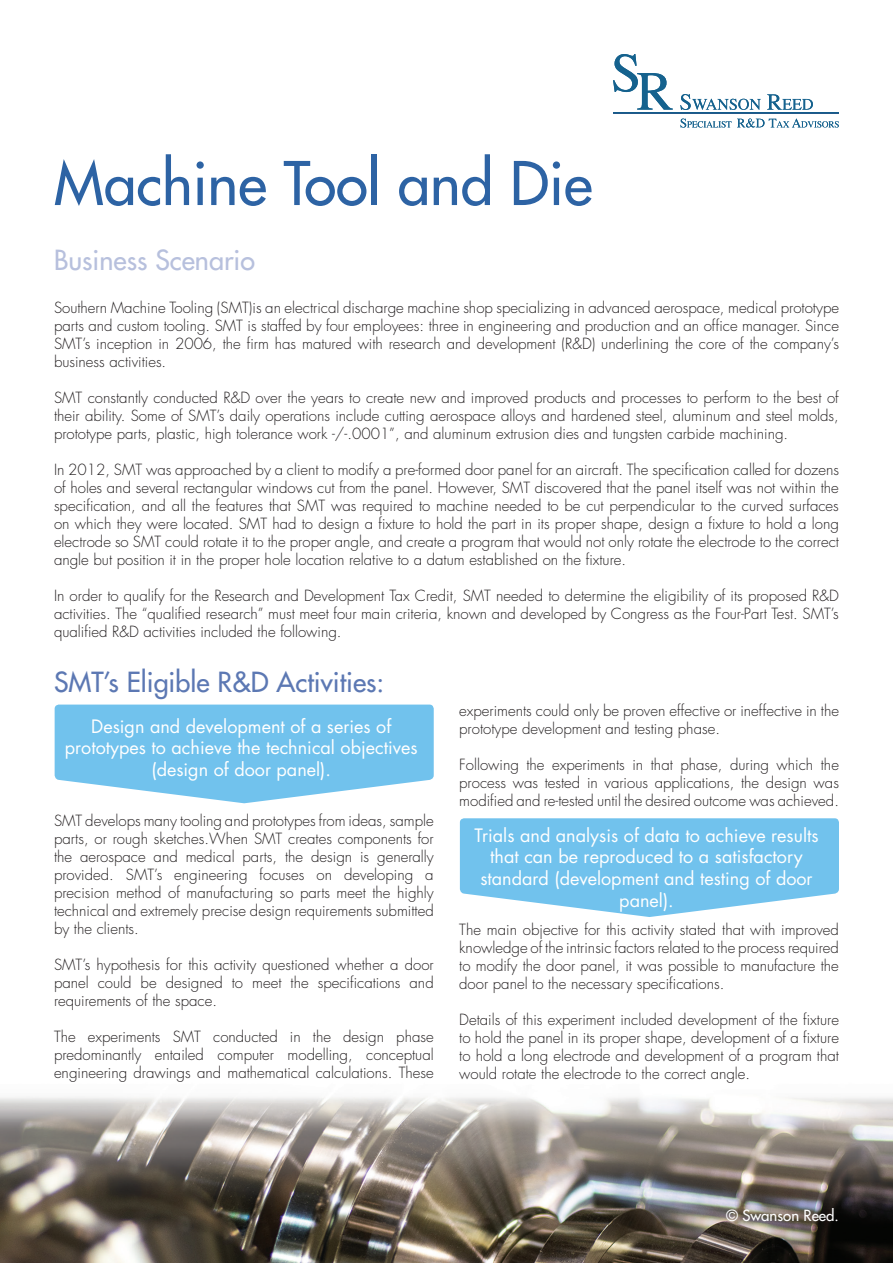
<style>
.page{position:relative;width:893px;height:1263px;background:#fff}
.page>*{position:absolute;margin:0;border:0;box-sizing:border-box;transform-origin:0 0}
.t1{font:500 58.5px "Futura Std";color:#2d63a4}
.t2{font:500 27px "Futura Std";color:#5c78b3}
.t3{font:500 27px "Futura Std";color:#b7c0dd}
.t4{font:18px/21.6px "Futura Std";color:#fff;text-align:center}
.t5{font:300 15px/18px "Futura Std";color:#231f20;text-align:justify}
.t6{font:500 15px "Futura Std";color:#fff}
</style>
<div class="page">
<img style="left:0;top:1097px;width:893px;height:166px">
<div style="left:55px;top:704px;width:379px;height:76px;background:#71c2ed;border-radius:4px"></div>
<div style="left:460px;top:818px;width:379px;height:76px;background:#71c2ed;border-radius:4px"></div>
<svg style="left:680px;top:119px;width:51px;height:9px"></svg>
<svg style="left:613px;top:54px;width:60px;height:56px"></svg>
<svg style="left:680px;top:94px;width:81px;height:16px"></svg>
<svg style="left:767px;top:94px;width:46px;height:16px"></svg>
<hr style="left:613px;top:112px;width:226px;height:2px;background:#15628e">
<svg style="left:737px;top:119px;width:102px;height:9px"></svg>
<h1 class="t1" style="left:54px;top:147px;width:540px">Machine Tool and Die</h1>
<h2 class="t3" style="left:54px;top:243px;width:202px">Business Scenario</h2>
<p class="t5" style="left:54px;top:299px;width:786px">Southern Machine Tooling (SMT)is an electrical discharge machine shop specializing in advanced aerospace, medical prototype parts and custom tooling. SMT is staffed by four employees: three in engineering and production and an office manager. Since SMT’s inception in 2006, the firm has matured with research and development (R&amp;D) underlining the core of the company’s business activities.</p>
<p class="t5" style="left:54px;top:389px;width:786px">SMT constantly conducted R&amp;D over the years to create new and improved products and processes to perform to the best of their ability. Some of SMT’s daily operations include cutting aerospace alloys and hardened steel, aluminum and steel molds, prototype parts, plastic, high tolerance work -/-.0001”, and aluminum extrusion dies and tungsten carbide machining.</p>
<p class="t5" style="left:54px;top:461px;width:786px">In 2012, SMT was approached by a client to modify a pre-formed door panel for an aircraft. The specification called for dozens of holes and several rectangular windows cut from the panel. However, SMT discovered that the panel itself was not within the specification, and all the features that SMT was required to machine needed to be cut perpendicular to the curved surfaces on which they were located. SMT had to design a fixture to hold the part in its proper shape, design a fixture to hold a long electrode so SMT could rotate it to the proper angle, and create a program that would not only rotate the electrode to the correct angle but position it in the proper hole location relative to a datum established on the fixture.</p>
<p class="t5" style="left:54px;top:587px;width:786px">In order to qualify for the Research and Development Tax Credit, SMT needed to determine the eligibility of its proposed R&amp;D activities. The “qualified research” must meet four main criteria, known and developed by Congress as the Four-Part Test. SMT’s qualified R&amp;D activities included the following.</p>
<h2 class="t2" style="left:54px;top:665px;width:332px">SMT’s Eligible R&amp;D Activities:</h2>
<p class="t4" style="left:65px;top:715px;width:354px">Design and development of a series of prototypes to achieve the technical objectives (design of door panel).</p>
<p class="t5" style="left:54px;top:812px;width:381px">SMT develops many tooling and prototypes from ideas, sample parts, or rough sketches.When SMT creates components for the aerospace and medical parts, the design is generally provided. SMT’s engineering focuses on developing a precision method of manufacturing so parts meet the highly technical and extremely precise design requirements submitted by the clients.</p>
<p class="t5" style="left:54px;top:956px;width:381px">SMT’s hypothesis for this activity questioned whether a door panel could be designed to meet the specifications and requirements of the space.</p>
<p class="t5" style="left:54px;top:1028px;width:381px">The experiments SMT conducted in the design phase predominantly entailed computer modelling, conceptual engineering drawings and mathematical calculations. These</p>
<p class="t5" style="left:459px;top:702px;width:381px">experiments could only be proven effective or ineffective in the prototype development and testing phase.</p>
<p class="t5" style="left:459px;top:756px;width:381px">Following the experiments in that phase, during which the process was tested in various applications, the design was modified and re-tested until the desired outcome was achieved.</p>
<p class="t4" style="left:474px;top:824px;width:346px">Trials and analysis of data to achieve results that can be reproduced to a satisfactory standard (development and testing of door panel).</p>
<p class="t5" style="left:459px;top:921px;width:381px">The main objective for this activity stated that with improved knowledge of the intrinsic factors related to the process required to modify the door panel, it was possible to manufacture the door panel to the necessary specifications.</p>
<p class="t5" style="left:459px;top:1011px;width:381px">Details of this experiment included development of the fixture to hold the panel in its proper shape, development of a fixture to hold a long electrode and development of a program that would rotate the electrode to the correct angle.</p>
<p class="t6" style="left:726px;top:1206px;width:114px">© Swanson Reed.</p>
</div>
